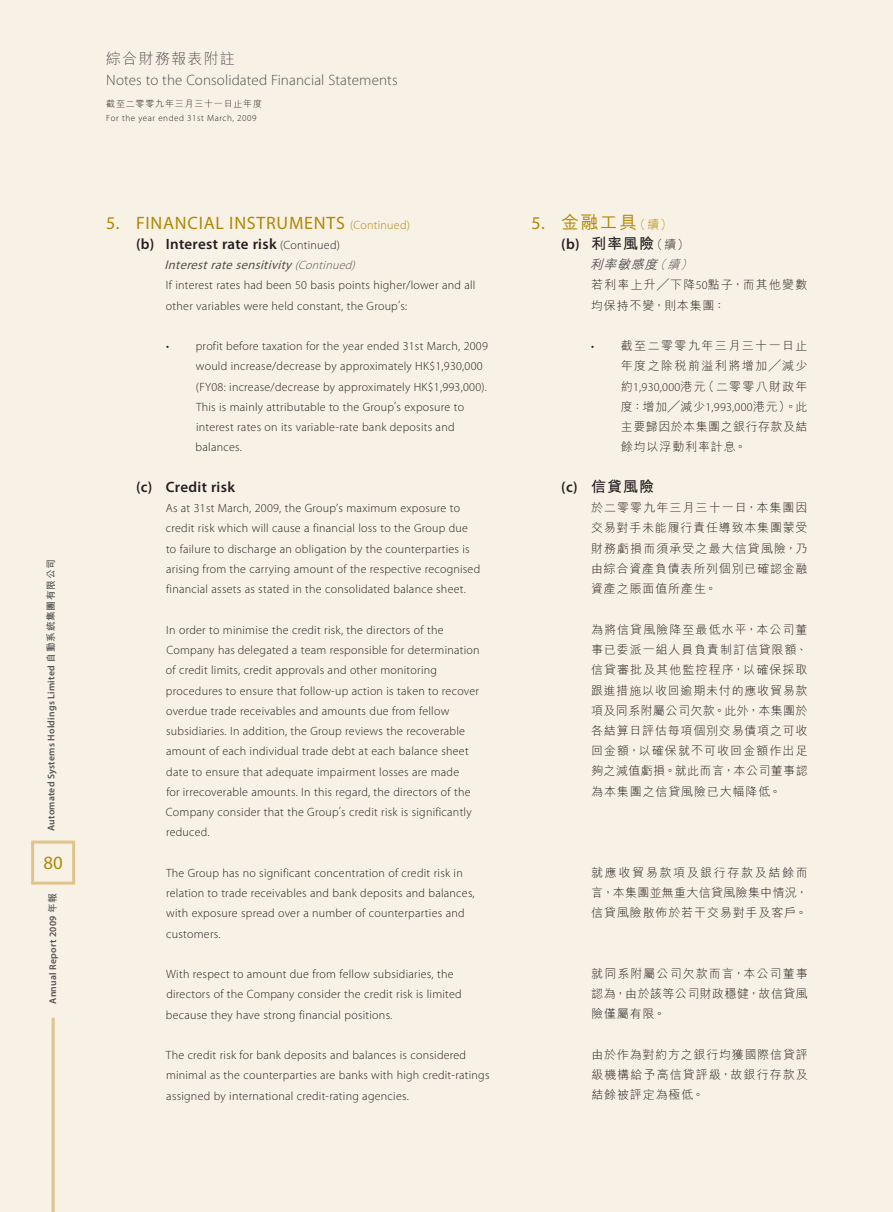
<style>
.page{position:relative;width:893px;height:1212px;background:#f8f2e6}
.page>*{position:absolute;margin:0;border:0;box-sizing:border-box;transform-origin:0 0}
.t1{font:18.75px "Myriad Pro";color:#b28705}
.t2{font:18px "Myriad Pro";letter-spacing:.04em;color:#b28705}
.t3{font:500 18px "M Hei HK";color:#b28705}
.t4{font:600 15px "Myriad Pro";letter-spacing:.02em;color:#231f20}
.t5{font:300 15px "Myriad Pro";letter-spacing:.01em;color:#535355}
.t6{font:700 15px "M Hei HK";letter-spacing:.07em;color:#231f20}
.t7{font:300 15px "M Hei HK";letter-spacing:.08em;color:#535355}
.t8{font:italic 12.75px "Myriad Pro";color:#535355}
.t9{font:italic 500 12.75px "M Hei HK";color:#535355}
.t10{font:300 12px/20.2px "Myriad Pro";letter-spacing:.02em;color:#231f20}
.t11{font:300 12px/20.2px "M Hei HK";letter-spacing:.07em;color:#231f20;text-align:justify}
.t12{font:300 12px/20.2px "M Hei HK";letter-spacing:.1em;color:#231f20}
.t13{font:600 9.75px "Myriad Pro";letter-spacing:.02em;color:#535355}
.t14{font:300 9px "Myriad Pro";letter-spacing:.06em;color:#231f20}
.t15{font:300 9px "M Hei HK";letter-spacing:.085em;color:#231f20}
.s1{font-family:"M Hei HK";font-weight:700}
.s2{font-weight:300;font-size:12px}
.s3{font-family:"Myriad Pro";font-weight:400}
.s4{font-family:"Myriad Pro";font-weight:600}
.s5{font-family:"Myriad Pro"}
</style>
<div class="page">
<hr style="left:52px;top:1018px;width:3px;height:194px;background:#dfc48d">
<div style="left:31px;top:840px;width:44px;height:44px;border:3px solid #dfc48d"></div>
<p class="t13" style="left:45px;top:831px;width:274px;rotate:-90deg">Automated Systems Holdings Limited <span class="s1">自動系統集團有限公司</span></p>
<h1 class="t1" style="left:44px;top:851px;width:21px">80</h1>
<p class="t13" style="left:47px;top:1004px;width:112px;rotate:-90deg">Annual Report 2009 <span class="s1">年報</span></p>
<p class="t7" style="left:106px;top:51px;width:130px">綜合財務報表附註</p>
<p class="t5" style="left:106px;top:71px;width:293px">Notes to the Consolidated Financial Statements</p>
<p class="t15" style="left:106px;top:99px;width:157px">截至二零零九年三月三十一日止年度</p>
<p class="t14" style="left:106px;top:112px;width:152px">For the year ended 31st March, 2009</p>
<h2 class="t2" style="left:106px;top:212px;width:305px">5. FINANCIAL INSTRUMENTS <span class="s2">(Continued)</span></h2>
<p class="t4" style="left:136px;top:234px;width:205px">(b) Interest rate risk <span class="s2">(Continued)</span></p>
<p class="t8" style="left:165px;top:257px;width:195px">Interest rate sensitivity <span class="s2">(Continued)</span></p>
<p class="t10" style="left:166px;top:275px;width:311px">If interest rates had been 50 basis points higher/lower and all other variables were held constant, the Group’s:</p>
<p class="t10" style="left:196px;top:336px;width:294px;text-indent:-30px">• profit before taxation for the year ended 31st March, 2009 would increase/decrease by approximately HK$1,930,000 (FY08: increase/decrease by approximately HK$1,993,000).<br>This is mainly attributable to the Group’s exposure to interest rates on its variable-rate bank deposits and balances.</p>
<p class="t4" style="left:136px;top:477px;width:100px">(c) Credit risk</p>
<p class="t10" style="left:166px;top:498px;width:316px">As at 31st March, 2009, the Group’s maximum exposure to credit risk which will cause a financial loss to the Group due to failure to discharge an obligation by the counterparties is arising from the carrying amount of the respective recognised financial assets as stated in the consolidated balance sheet.</p>
<p class="t10" style="left:166px;top:619px;width:315px">In order to minimise the credit risk, the directors of the Company has delegated a team responsible for determination of credit limits, credit approvals and other monitoring procedures to ensure that follow-up action is taken to recover overdue trade receivables and amounts due from fellow subsidiaries. In addition, the Group reviews the recoverable amount of each individual trade debt at each balance sheet date to ensure that adequate impairment losses are made<br>for irrecoverable amounts. In this regard, the directors of the Company consider that the Group’s credit risk is significantly reduced.</p>
<p class="t10" style="left:166px;top:862px;width:310px">The Group has no significant concentration of credit risk in relation to trade receivables and bank deposits and balances, with exposure spread over a number of counterparties and customers.</p>
<p class="t10" style="left:166px;top:964px;width:297px">With respect to amount due from fellow subsidiaries, the directors of the Company consider the credit risk is limited because they have strong financial positions.</p>
<p class="t10" style="left:166px;top:1045px;width:325px">The credit risk for bank deposits and balances is considered minimal as the counterparties are banks with high credit-ratings assigned by international credit-rating agencies.</p>
<h2 class="t3" style="left:531px;top:209px;width:142px"><span class="s3">5.</span> 金融工具<span class="s2">（續）</span></h2>
<p class="t6" style="left:561px;top:233px;width:129px"><span class="s4">(b)</span> 利率風險<span class="s2">（續）</span></p>
<p class="t9" style="left:590px;top:255px;width:107px">利率敏感度<span class="s2">（續）</span></p>
<p class="t12" style="left:591px;top:275px;width:218px">若利率上升╱下降<span class="s5">50</span>點子，而其他變數均保持不變，則本集團：</p>
<p class="t11" style="left:621px;top:335px;width:188px;text-indent:-30px"><span class="s5">•</span> 截至二零零九年三月三十一日止年度之除稅前溢利將增加╱減少約<span class="s5">1,930,000</span>港元（二零零八財政年度：增加╱減少<span class="s5">1,993,000</span>港元）。此主要歸因於本集團之銀行存款及結餘均以浮動利率計息。</p>
<p class="t6" style="left:561px;top:476px;width:94px"><span class="s4">(c)</span> 信貸風險</p>
<p class="t11" style="left:591px;top:497px;width:218px">於二零零九年三月三十一日，本集團因交易對手未能履行責任導致本集團蒙受財務虧損而須承受之最大信貸風險，乃由綜合資產負債表所列個別已確認金融資產之賬面值所產生。</p>
<p class="t11" style="left:591px;top:619px;width:218px">為將信貸風險降至最低水平，本公司董事已委派一組人員負責制訂信貸限額、信貸審批及其他監控程序，以確保採取跟進措施以收回逾期未付的應收貿易款項及同系附屬公司欠款。此外，本集團於各結算日評估每項個別交易債項之可收回金額，以確保就不可收回金額作出足夠之減值虧損。就此而言，本公司董事認為本集團之信貸風險已大幅降低。</p>
<p class="t11" style="left:591px;top:862px;width:218px">就應收貿易款項及銀行存款及結餘而言，本集團並無重大信貸風險集中情況，信貸風險散佈於若干交易對手及客戶。</p>
<p class="t11" style="left:591px;top:963px;width:218px">就同系附屬公司欠款而言，本公司董事認為，由於該等公司財政穩健，故信貸風險僅屬有限。</p>
<p class="t11" style="left:591px;top:1044px;width:218px">由於作為對約方之銀行均獲國際信貸評級機構給予高信貸評級，故銀行存款及結餘被評定為極低。</p>
</div>
